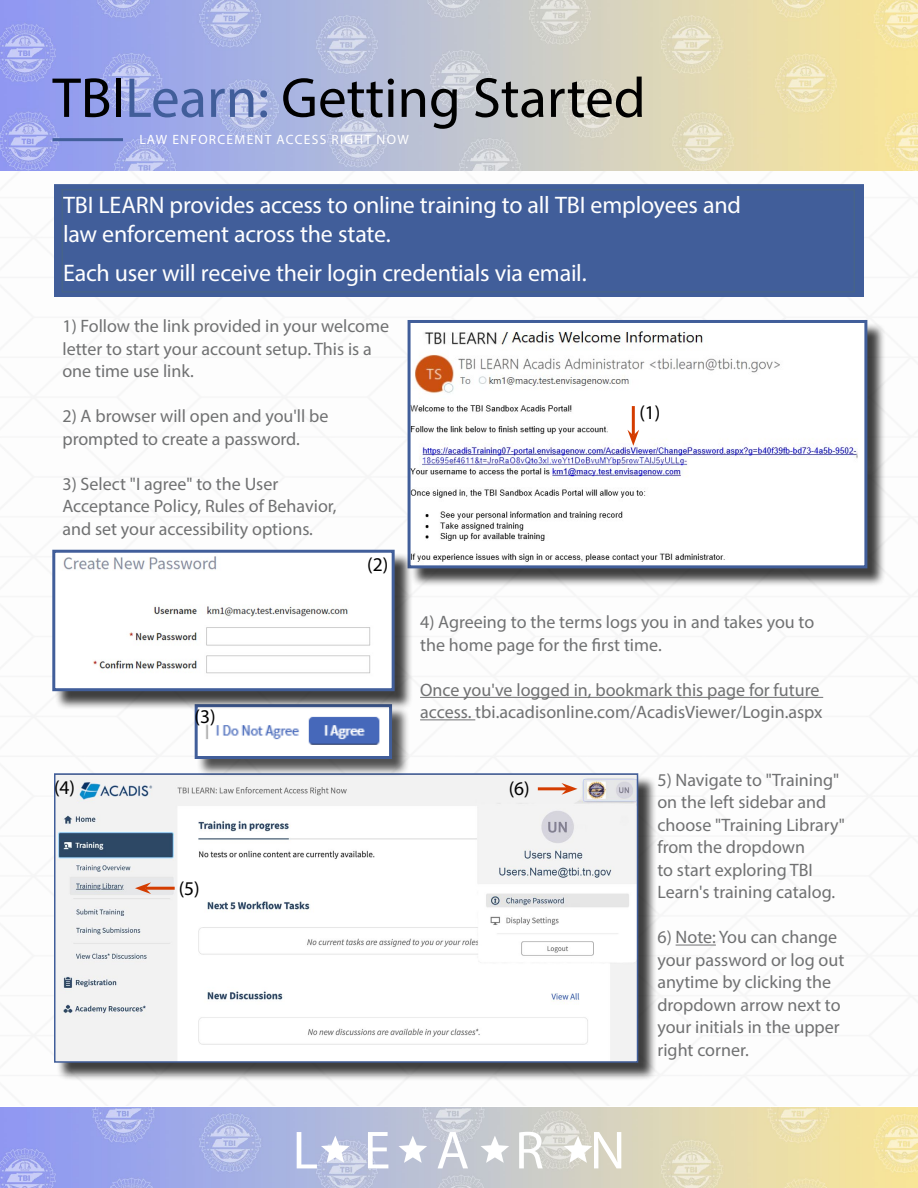
<style>
.page{position:relative;width:918px;height:1188px;background:#fff}
.page>*{position:absolute;margin:0;border:0;box-sizing:border-box;transform-origin:0 0}
.t1{font:56.85px "Myriad Pro";color:#000}
.t2{font:54px "Myriad Pro";color:#fff}
.t3{font:24px/29.1px "Myriad Pro";letter-spacing:-.01em;color:#fff}
.t4{font:19.5px "Myriad Pro";color:#000}
.t5{font:18px/22.5px "Myriad Pro";color:#707172}
.t6{font:13.5px "Myriad Pro";letter-spacing:.095em;color:#fff}
.s1{color:#415e9a}
</style>
<div class="page">
<div style="left:56px;top:776px;width:601px;height:305px;background:#000;opacity:.75"></div>
<img style="left:57px;top:776px;width:578px;height:284px">
<div style="left:54px;top:773px;width:584px;height:290px;border:2px solid #415e9a"></div>
<div style="left:196px;top:706px;width:214px;height:71px;background:#000;opacity:.68"></div>
<img style="left:199px;top:710px;width:189px;height:45px">
<div style="left:195px;top:704px;width:197px;height:55px;border:3px solid #415e9a"></div>
<svg style="left:0;top:0;width:918px;height:170px;background:#c4c5cd"></svg>
<div style="left:410px;top:322px;width:476px;height:265px;background:#000;opacity:.75"></div>
<img style="left:412px;top:324px;width:451px;height:240px">
<div style="left:408px;top:320px;width:459px;height:248px;border:3px solid #415e9a"></div>
<svg style="left:0;top:1107px;width:918px;height:81px;background:#c4c4cd"></svg>
<hr style="left:53px;top:138px;width:70px;height:3px;background:#415e9a">
<div style="left:54px;top:184px;width:810px;height:113px;background:#415e9a;border:2px solid #415e9a"></div>
<div style="left:62px;top:189px;width:793px;height:104px;border:2px solid #46638a"></div>
<hr style="left:420px;top:697px;width:403px;height:1px;background:#707172">
<hr style="left:420px;top:719px;width:55px;height:1px;background:#707172">
<div style="left:54px;top:552px;width:360px;height:158px;background:#000;opacity:.75"></div>
<svg style="left:52px;top:549px;width:344px;height:144px"></svg>
<hr style="left:676px;top:945px;width:40px;height:1px;background:#707172">
<hr style="left:145px;top:887px;width:30px;height:3px;background:#d43c00">
<svg style="left:135px;top:882px;width:16px;height:12px"></svg>
<hr style="left:632px;top:406px;width:3px;height:29px;background:#d43c00">
<svg style="left:627px;top:430px;width:12px;height:16px"></svg>
<hr style="left:538px;top:787px;width:29px;height:3px;background:#d43c00">
<svg style="left:561px;top:783px;width:17px;height:12px"></svg>
<svg style="left:321px;top:1136px;width:29px;height:27px"></svg>
<svg style="left:399px;top:1136px;width:28px;height:27px"></svg>
<svg style="left:481px;top:1136px;width:28px;height:27px"></svg>
<svg style="left:564px;top:1136px;width:28px;height:27px"></svg>
<h1 class="t1" style="left:53px;top:63px;width:595px">TBI<span class="s1">Learn:</span> Getting Started</h1>
<p class="t6" style="left:139px;top:131px;width:271px">LAW ENFORCEMENT ACCESS RIGHT NOW</p>
<h3 class="t3" style="left:63px;top:190px;width:680px">TBI LEARN provides access to online training to all TBI employees and law enforcement across the state.</h3>
<h3 class="t3" style="left:63px;top:258px;width:525px">Each user will receive their login credentials via email.</h3>
<p class="t5" style="left:62px;top:315px;width:328px">1) Follow the link provided in your welcome letter to start your account setup. This is a one time use link.</p>
<p class="t5" style="left:62px;top:405px;width:268px">2) A browser will open and you'll be prompted to create a password.</p>
<p class="t5" style="left:62px;top:472px;width:276px">3) Select "I agree" to the User<br>Acceptance Policy, Rules of Behavior, and set your accessibility options.</p>
<p class="t4" style="left:54px;top:776px;width:23px">(4)</p>
<p class="t4" style="left:195px;top:704px;width:23px">(3)</p>
<p class="t4" style="left:179px;top:877px;width:23px">(5)</p>
<p class="t4" style="left:367px;top:552px;width:23px">(2)</p>
<p class="t4" style="left:639px;top:400px;width:23px">(1)</p>
<p class="t5" style="left:420px;top:611px;width:396px">4) Agreeing to the terms logs you in and takes you to the home page for the first time.</p>
<p class="t5" style="left:420px;top:678px;width:404px">Once you've logged in, bookmark this page for future access. tbi.acadisonline.com/AcadisViewer/Login.aspx</p>
<p class="t4" style="left:509px;top:777px;width:23px">(6)</p>
<p class="t5" style="left:657px;top:768px;width:189px">5) Navigate to "Training" on the left sidebar and choose "Training Library" from the dropdown<br>to start exploring TBI<br>Learn's training catalog.</p>
<p class="t5" style="left:657px;top:926px;width:188px">6) Note: You can change your password or log out anytime by clicking the dropdown arrow next to your initials in the upper right corner.</p>
<h2 class="t2" style="left:293px;top:1117px;width:334px">L E A R N</h2>
</div>
